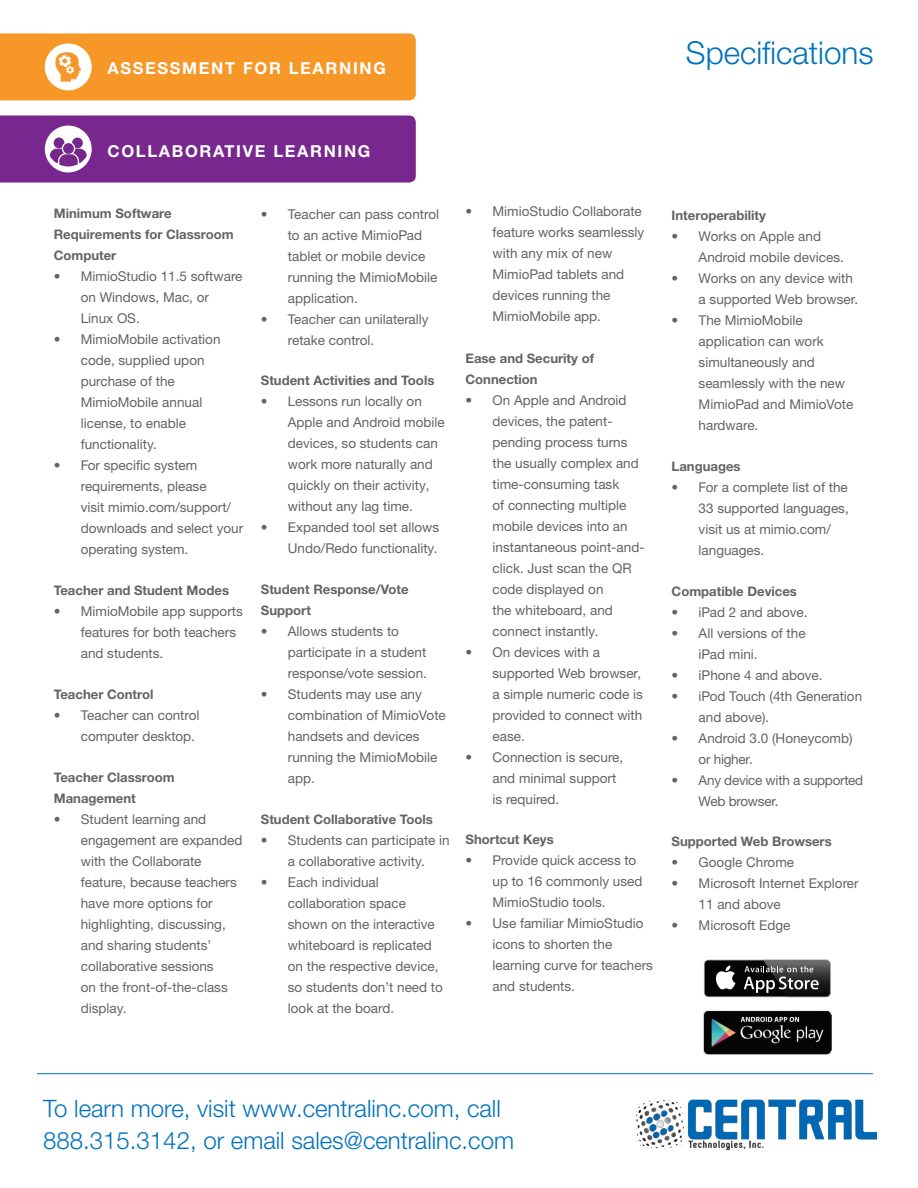
<style>
.page{position:relative;width:918px;height:1188px;background:#fff}
.page>*{position:absolute;margin:0;border:0;box-sizing:border-box;transform-origin:0 0}
.t1{font:300 31.5px "Helvetica Neue LTW1 G";color:#0072bc}
.t2{font:300 24px/31.5px "Helvetica Neue LTW1 G";color:#0072bc}
.t3{font:700 16.5px "Helvetica Neue LTW1 G";letter-spacing:.1em;color:#fff}
.t4{font:13.5px/21px "Helvetica Neue LTW1 G";color:#636366}
.t5{font:13.5px/21px "Helvetica Neue LTW1 G";letter-spacing:-.02em;color:#636366}
.copy_bold{font:700 13.2px/21px "Helvetica Neue LTW1 G";color:#636366}
</style>
<div class="page">
<hr style="left:37px;top:1073px;width:836px;height:1px;background:#0072bc">
<div style="left:0;top:33px;width:416px;height:67px;background:#f79727"></div>
<div style="left:0;top:116px;width:416px;height:67px;background:#77278d"></div>
<svg style="left:704px;top:960px;width:127px;height:37px"></svg>
<div style="left:705px;top:960px;width:125px;height:36px;background:#040503;border-radius:4px"></div>
<svg style="left:716px;top:965px;width:19px;height:24px"></svg>
<img style="left:763px;top:960px;width:68px;height:37px">
<img style="left:764px;top:960px;width:66px;height:36px">
<svg style="left:744px;top:966px;width:75px;height:27px"></svg>
<img style="left:704px;top:1011px;width:127px;height:44px">
<img style="left:636px;top:1099px;width:242px;height:52px">
<p class="t3" style="left:108px;top:58px;width:280px">ASSESSMENT FOR LEARNING</p>
<p class="t1" style="left:686px;top:33px;width:189px">Specifications</p>
<p class="t3" style="left:108px;top:140px;width:264px">COLLABORATIVE LEARNING</p>
<p class="copy_bold" style="left:54px;top:203px;width:119px">Minimum Software</p>
<p class="copy_bold" style="left:54px;top:223px;width:182px">Requirements for Classroom<br>Computer</p>
<p class="t4" style="left:81px;top:265px;width:163px;text-indent:-27px">• MimioStudio 11.5 software on Windows, Mac, or<br>Linux OS.</p>
<p class="t4" style="left:81px;top:328px;width:141px;text-indent:-27px">• MimioMobile activation code, supplied upon purchase of the<br>MimioMobile annual license, to enable functionality.</p>
<p class="t4" style="left:81px;top:454px;width:164px;text-indent:-27px">• For specific system requirements, please<br>visit mimio.com/support/ downloads and select your operating system.</p>
<p class="copy_bold" style="left:54px;top:580px;width:177px">Teacher and Student Modes</p>
<p class="t4" style="left:81px;top:601px;width:164px;text-indent:-27px">• MimioMobile app supports features for both teachers and students.</p>
<p class="copy_bold" style="left:54px;top:684px;width:101px">Teacher Control</p>
<p class="t4" style="left:81px;top:705px;width:120px;text-indent:-27px">• Teacher can control computer desktop.</p>
<p class="copy_bold" style="left:54px;top:767px;width:123px">Teacher Classroom<br>Management</p>
<p class="t4" style="left:81px;top:809px;width:163px;text-indent:-27px">• Student learning and engagement are expanded with the Collaborate feature, because teachers have more options for highlighting, discussing, and sharing students’ collaborative sessions<br>on the front-of-the-class display.</p>
<p class="t4" style="left:288px;top:203px;width:153px;text-indent:-27px">• Teacher can pass control to an active MimioPad tablet or mobile device running the MimioMobile application.</p>
<p class="t4" style="left:288px;top:308px;width:142px;text-indent:-27px">• Teacher can unilaterally retake control.</p>
<p class="copy_bold" style="left:261px;top:370px;width:175px">Student Activities and Tools</p>
<p class="t4" style="left:288px;top:391px;width:158px;text-indent:-27px">• Lessons run locally on<br>Apple and Android mobile devices, so students can work more naturally and quickly on their activity, without any lag time.</p>
<p class="t4" style="left:261px;top:517px;width:180px;text-align:right">• Expanded tool set allows<br>Undo/Redo functionality.</p>
<p class="copy_bold" style="left:261px;top:578px;width:149px">Student Response/Vote<br>Support</p>
<p class="t4" style="left:288px;top:620px;width:141px;text-indent:-27px">• Allows students to participate in a student response/vote session.</p>
<p class="t4" style="left:288px;top:683px;width:159px;text-indent:-27px">• Students may use any combination of MimioVote handsets and devices running the MimioMobile app.</p>
<p class="copy_bold" style="left:261px;top:809px;width:174px">Student Collaborative Tools</p>
<p class="t4" style="left:261px;top:830px;width:190px;text-align:center">• Students can participate in a collaborative activity.</p>
<p class="t4" style="left:288px;top:872px;width:156px;text-indent:-27px">• Each individual collaboration space shown on the interactive whiteboard is replicated on the respective device, so students don’t need to look at the board.</p>
<p class="t4" style="left:493px;top:201px;width:153px;text-indent:-27px">• MimioStudio Collaborate feature works seamlessly with any mix of new<br>MimioPad tablets and devices running the<br>MimioMobile app.</p>
<p class="copy_bold" style="left:466px;top:347px;width:130px">Ease and Security of<br>Connection</p>
<p class="t4" style="left:493px;top:389px;width:154px;text-indent:-27px">• On Apple and Android devices, the patent&shy;pending process turns the usually complex and time-consuming task<br>of connecting multiple mobile devices into an instantaneous point-and&shy;click. Just scan the QR code displayed on<br>the whiteboard, and connect instantly.</p>
<p class="t4" style="left:493px;top:641px;width:152px;text-indent:-27px">• On devices with a supported Web browser, a simple numeric code is provided to connect with ease.</p>
<p class="t4" style="left:493px;top:746px;width:132px;text-indent:-27px">• Connection is secure, and minimal support is required.</p>
<p class="copy_bold" style="left:466px;top:829px;width:90px">Shortcut Keys</p>
<p class="t4" style="left:493px;top:850px;width:151px;text-indent:-27px">• Provide quick access to up to 16 commonly used<br>MimioStudio tools.</p>
<p class="t4" style="left:493px;top:913px;width:162px;text-indent:-27px">• Use familiar MimioStudio icons to shorten the learning curve for teachers and students.</p>
<p class="copy_bold" style="left:672px;top:205px;width:96px">Interoperability</p>
<p class="t4" style="left:699px;top:226px;width:147px;text-indent:-27px">• Works on Apple and<br>Android mobile devices.</p>
<p class="t4" style="left:699px;top:268px;width:161px;text-indent:-27px">• Works on any device with a supported Web browser.</p>
<p class="t4" style="left:699px;top:310px;width:156px;text-indent:-27px">• The MimioMobile application can work simultaneously and seamlessly with the new<br>MimioPad and MimioVote hardware.</p>
<p class="copy_bold" style="left:672px;top:456px;width:71px">Languages</p>
<p class="t4" style="left:699px;top:477px;width:152px;text-indent:-27px">• For a complete list of the<br>33 supported languages, visit us at mimio.com/ languages.</p>
<p class="copy_bold" style="left:672px;top:580px;width:127px">Compatible Devices</p>
<p class="t4" style="left:672px;top:601px;width:137px">• iPad 2 and above.</p>
<p class="t4" style="left:699px;top:622px;width:109px;text-indent:-27px">• All versions of the iPad mini.</p>
<p class="t4" style="left:672px;top:664px;width:153px">• iPhone 4 and above.</p>
<p class="t4" style="left:699px;top:685px;width:165px;text-indent:-27px">• iPod Touch (4th Generation and above).</p>
<p class="t4" style="left:699px;top:727px;width:156px;text-indent:-27px">• Android 3.0 (Honeycomb) or higher.</p>
<p class="t5" style="left:699px;top:769px;width:166px;text-indent:-27px">• Any device with a supported<br>Web browser.</p>
<p class="copy_bold" style="left:672px;top:831px;width:162px">Supported Web Browsers</p>
<p class="t4" style="left:672px;top:852px;width:124px">• Google Chrome</p>
<p class="t4" style="left:699px;top:873px;width:162px;text-indent:-27px">• Microsoft Internet Explorer<br>11 and above</p>
<p class="t4" style="left:672px;top:915px;width:120px">• Microsoft Edge</p>
<p class="t2" style="left:43px;top:1093px;width:472px">To learn more, visit www.centralinc.com, call<br>888.315.3142, or email sales@centralinc.com</p>
</div>
